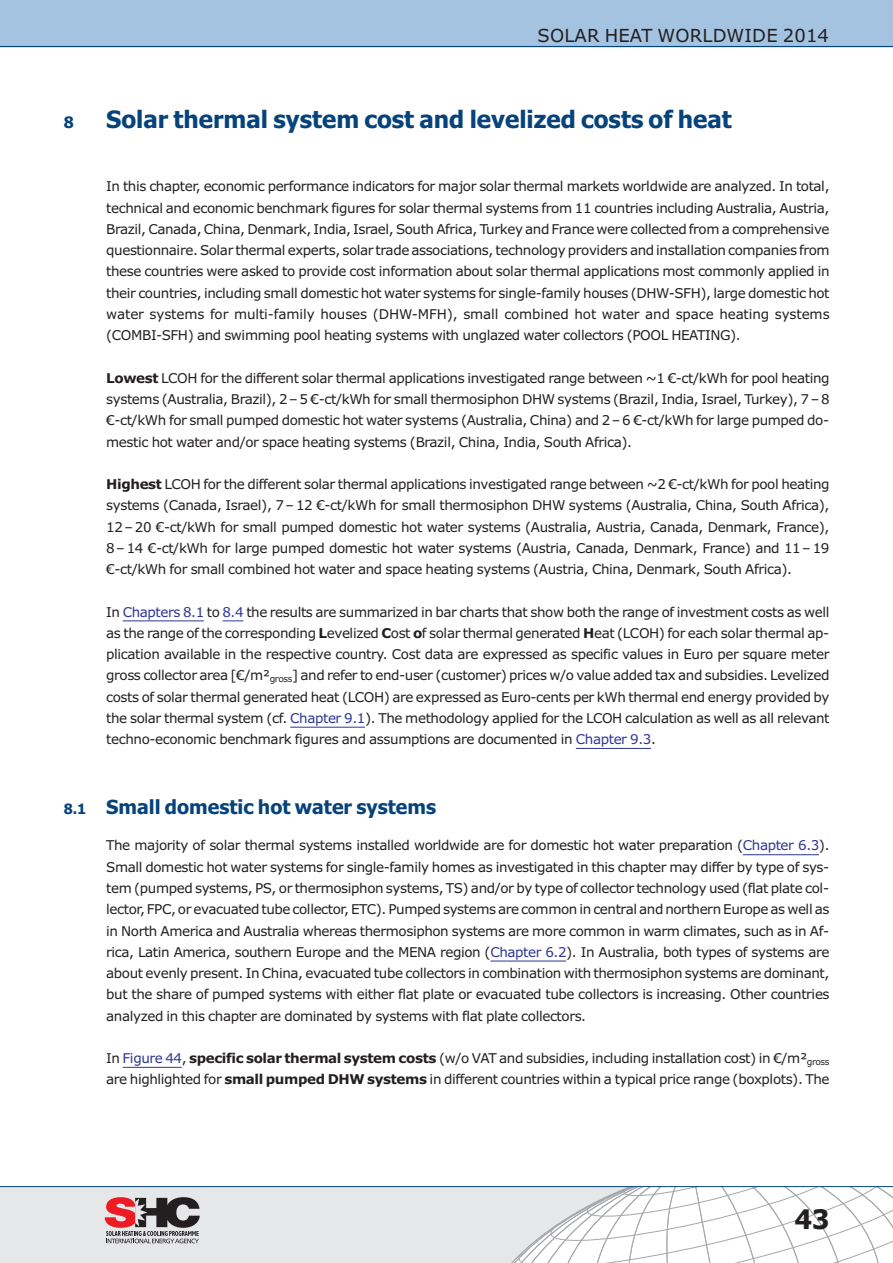
<style>
.page{position:relative;width:893px;height:1263px;background:#fff}
.page>*{position:absolute;margin:0;border:0;box-sizing:border-box;transform-origin:0 0}
.t1{font:700 27px "Tahoma";color:#231f20}
.t2{font:700 24px "Tahoma";color:#06437a}
.t3{font:700 19.5px "Tahoma";color:#06437a}
.t4{font:18px "Verdana";letter-spacing:.01em;color:#231f20}
.t5{font:700 15.75px "Tahoma";color:#06437a}
.t6{font:13.5px/21.3px "Verdana";letter-spacing:-.03em;color:#231f20;text-align:justify}
.s1{font-weight:700}
.s2{color:#2d3695}
.s3{font-size:14.25px}
</style>
<div class="page">
<div style="left:0;top:0;width:893px;height:46px;background:#a4c3e0"></div>
<hr style="left:0;top:46px;width:893px;height:1px;background:#06437a">
<div style="left:0;top:1186px;width:893px;height:77px;background:#e6e7e8"></div>
<svg style="left:105px;top:1197px;width:95px;height:46px"></svg>
<svg style="left:510px;top:1187px;width:383px;height:76px"></svg>
<hr style="left:0;top:1186px;width:893px;height:1px;background:#06437a">
<hr style="left:123px;top:621px;width:81px;height:1px;background:#2d3695">
<svg style="left:222px;top:621px;width:21px;height:1px"></svg>
<hr style="left:290px;top:727px;width:75px;height:1px;background:#2d3695">
<hr style="left:576px;top:748px;width:75px;height:1px;background:#2d3695">
<hr style="left:743px;top:854px;width:76px;height:1px;background:#2d3695">
<hr style="left:490px;top:961px;width:76px;height:1px;background:#2d3695">
<hr style="left:123px;top:1067px;width:59px;height:1px;background:#2d3695">
<h3 class="t4" style="left:538px;top:28px;width:293px">SOLAR HEAT WORLDWIDE 2014</h3>
<p class="t5" style="left:64px;top:116px;width:12px">8</p>
<h2 class="t2" style="left:106px;top:109px;width:627px">Solar thermal system cost and levelized costs of heat</h2>
<p class="t6" style="left:106px;top:177px;width:725px">In this chapter, economic performance indicators for major solar thermal markets worldwide are analyzed. In total, technical and economic benchmark figures for solar thermal systems from 11 countries including Australia, Austria, Brazil, Canada, China, Denmark, India, Israel, South Africa, Turkey and France were collected from a comprehensive questionnaire. Solar thermal experts, solar trade associations, technology providers and installation companies from these countries were asked to provide cost information about solar thermal applications most commonly applied in their countries, including small domestic hot water systems for single-family houses (DHW-SFH), large domestic hot water systems for multi-family houses (DHW-MFH), small combined hot water and space heating systems (COMBI-SFH) and swimming pool heating systems with unglazed water collectors (POOL HEATING).</p>
<p class="t6" style="left:106px;top:368px;width:725px"><span class="s1">Lowest</span> LCOH for the different solar thermal applications investigated range between ~1 €-ct/kWh for pool heating systems (Australia, Brazil), 2– 5 €-ct/kWh for small thermosiphon DHW systems (Brazil, India, Israel, Turkey), 7– 8 €-ct/kWh for small pumped domestic hot water systems (Australia, China) and 2– 6 €-ct/kWh for large pumped do&shy;mestic hot water and/or space heating systems (Brazil, China, India, South Africa).</p>
<p class="t6" style="left:106px;top:475px;width:725px"><span class="s1">Highest</span> LCOH for the different solar thermal applications investigated range between ~2 €-ct/kWh for pool heating systems (Canada, Israel), 7– 12 €-ct/kWh for small thermosiphon DHW systems (Australia, China, South Africa), 12– 20 €-ct/kWh for small pumped domestic hot water systems (Australia, Austria, Canada, Denmark, France), 8– 14 €-ct/kWh for large pumped domestic hot water systems (Austria, Canada, Denmark, France) and 11– 19 €-ct/kWh for small combined hot water and space heating systems (Austria, China, Denmark, South Africa).</p>
<p class="t6" style="left:106px;top:602px;width:725px">In <span class="s2">Chapters 8.1</span> to <span class="s2">8.4</span> the results are summarized in bar charts that show both the range of investment costs as well as the range of the corresponding <span class="s1">L</span>evelized <span class="s1">C</span>ost <span class="s1">o</span>f solar thermal generated <span class="s1">H</span>eat (LCOH) for each solar thermal ap&shy;plication available in the respective country. Cost data are expressed as specific values in Euro per square meter gross collector area [€/m²<sub>gross</sub>] and refer to end-user (customer) prices w/o value added tax and subsidies. Levelized costs of solar thermal generated heat (LCOH) are expressed as Euro-cents per kWh thermal end energy provided by the solar thermal system (cf. <span class="s2">Chapter 9.1</span>). The methodology applied for the LCOH calculation as well as all relevant techno-economic benchmark figures and assumptions are documented in <span class="s2">Chapter 9.3</span>.</p>
<h3 class="t3" style="left:64px;top:800px;width:374px"><span class="s3">8.1</span> Small domestic hot water systems</h3>
<p class="t6" style="left:106px;top:836px;width:725px">The majority of solar thermal systems installed worldwide are for domestic hot water preparation (<span class="s2">Chapter 6.3</span>).<br>Small domestic hot water systems for single-family homes as investigated in this chapter may differ by type of sys&shy;tem (pumped systems, PS, or thermosiphon systems, TS) and/or by type of collector technology used (flat plate col&shy;lector, FPC, or evacuated tube collector, ETC). Pumped systems are common in central and northern Europe as well as in North America and Australia whereas thermosiphon systems are more common in warm climates, such as in Af&shy;rica, Latin America, southern Europe and the MENA region (<span class="s2">Chapter 6.2</span>). In Australia, both types of systems are about evenly present. In China, evacuated tube collectors in combination with thermosiphon systems are dominant, but the share of pumped systems with either flat plate or evacuated tube collectors is increasing. Other countries analyzed in this chapter are dominated by systems with flat plate collectors.</p>
<p class="t6" style="left:106px;top:1049px;width:725px">In <span class="s2">Figure 44</span>, <span class="s1">specific solar thermal system costs</span> (w/o VAT and subsidies, including installation cost) in €/m²<sub>gross </sub>are highlighted for <span class="s1">small pumped DHW systems</span> in different countries within a typical price range (boxplots). The</p>
<h1 class="t1" style="left:795px;top:1209px;width:36px">43</h1>
</div>
